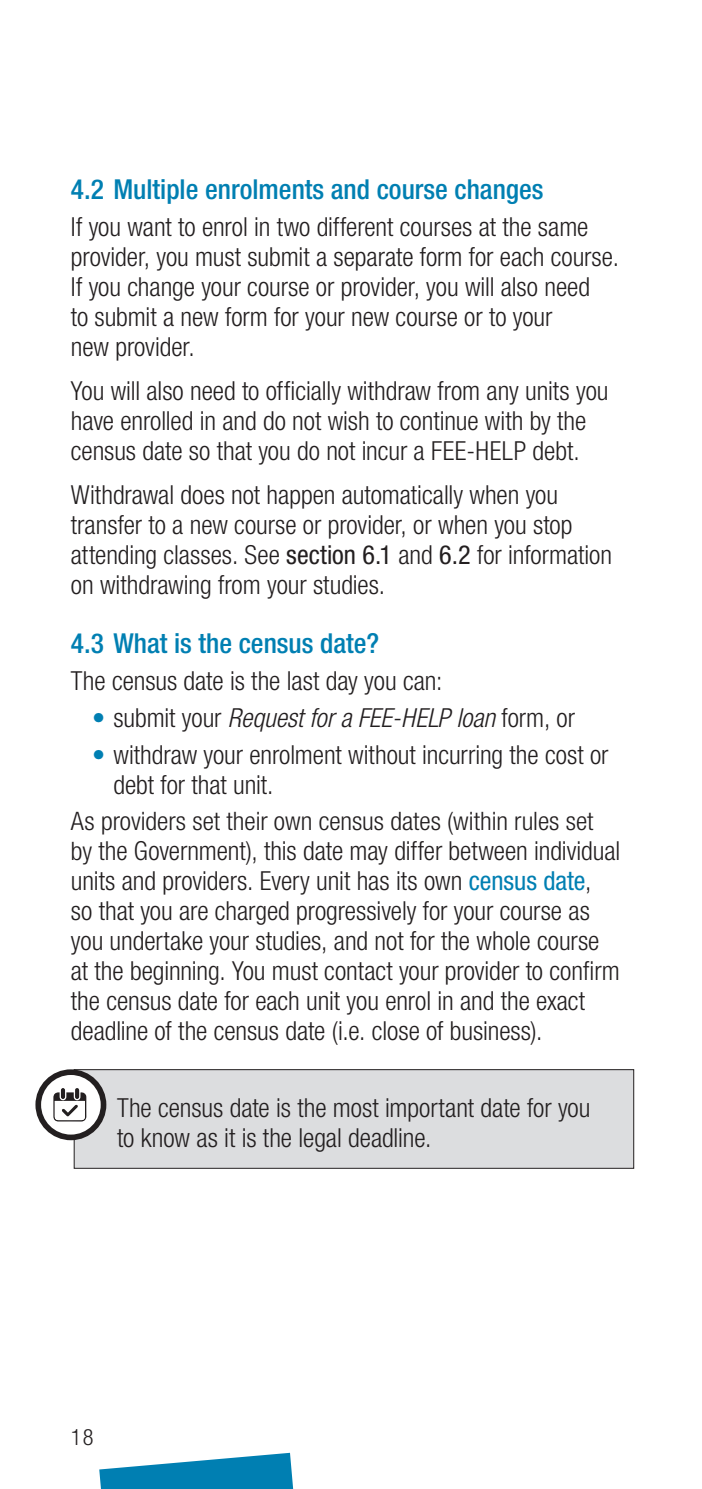
<style>
.page{position:relative;width:702px;height:1489px;background:#fff}
.page>*{position:absolute;margin:0;border:0;box-sizing:border-box;transform-origin:0 0}
.t1{font:500 condensed 27.5px "Helvetica Neue LT";color:#007fb2}
.HELP_Body{font:300 condensed 26.25px/30px "Helvetica Neue LT";color:#231f20}
.t2{font:italic 300 condensed 26.25px "Helvetica Neue LT";color:#231f20}
.HELP_Body_before_bul{font:300 condensed 26.25px "Helvetica Neue LT";letter-spacing:-.005em;color:#231f20}
.HELP_Body-2{font:300 condensed 25.5px "Helvetica Neue LT";color:#231f20}
.t3{font:300 condensed 22.5px "Helvetica Neue LT";color:#231f20}
.s1{font-weight:400}
.s2{font-style:normal;color:#007fb2}
.s3{font-style:normal}
.s4{color:#007fb2}
.s5{font-size:25.5px}
.s6{font-weight:400;color:#007fb2}
</style>
<div class="page">
<svg style="left:99px;top:1452px;width:194px;height:36px"></svg>
<div style="left:74px;top:1069px;width:559px;height:99px;background:#dcdddf"></div>
<div style="left:74px;top:1069px;width:560px;height:99px;border:1px solid #231f20"></div>
<svg style="left:35px;top:1069px;width:71px;height:71px"></svg>
<p class="t1" style="left:71px;top:173px;width:474px">4.2 Multiple enrolments and course changes</p>
<p class="HELP_Body" style="left:71px;top:211px;width:549px">If you want to enrol in two different courses at the same provider, you must submit a separate form for each course.<br>If you change your course or provider, you will also need<br>to submit a new form for your new course or to your<br>new provider.</p>
<p class="HELP_Body" style="left:71px;top:375px;width:539px">You will also need to officially withdraw from any units you have enrolled in and do not wish to continue with by the census date so that you do not incur a FEE-HELP debt.</p>
<p class="HELP_Body" style="left:71px;top:480px;width:542px">Withdrawal does not happen automatically when you transfer to a new course or provider, or when you stop attending classes. See <span class="s1">section 6.1</span> and <span class="s1">6.2</span> for information on withdrawing from your studies.</p>
<p class="t1" style="left:71px;top:626px;width:310px">4.3 What is the census date?</p>
<p class="HELP_Body_before_bul" style="left:71px;top:665px;width:373px">The census date is the last day you can:</p>
<p class="t2" style="left:92px;top:702px;width:484px"><span class="s2">•</span> <span class="s3">submit your</span> Request for a FEE-HELP loan <span class="s3">form, or</span></p>
<p class="HELP_Body" style="left:113px;top:739px;width:496px;text-indent:-21px"><span class="s4">•</span> withdraw your enrolment without incurring the cost or debt for that unit.</p>
<p class="HELP_Body-2" style="left:71px;top:806px;width:524px">As providers set their own census dates (within rules set</p>
<p class="HELP_Body" style="left:71px;top:835px;width:551px"><span class="s5">by</span> the Government), this date may differ between individual units and providers. Every unit has its own <span class="s6">census date</span>,<br>so that you are charged progressively for your course as you undertake your studies, and not for the whole course at the beginning. You must contact your provider to confirm the census date for each unit you enrol in and the exact deadline of the census date (i.e. close of business).</p>
<p class="HELP_Body" style="left:117px;top:1092px;width:475px">The census date is the most important date for you to know as it is the legal deadline.</p>
<p class="t3" style="left:71px;top:1423px;width:24px">18</p>
</div>
